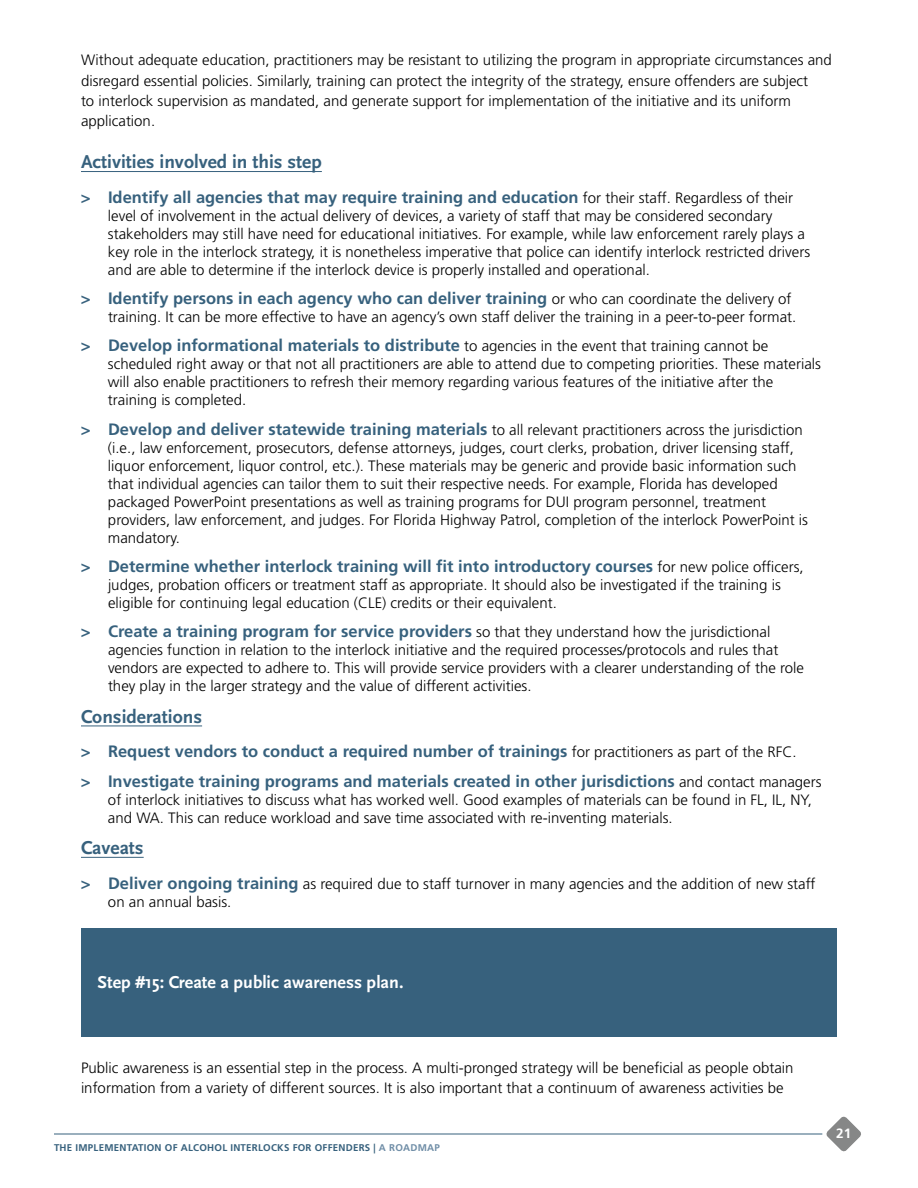
<style>
.page{position:relative;width:918px;height:1188px;background:#fff}
.page>*{position:absolute;margin:0;border:0;box-sizing:border-box;transform-origin:0 0}
.t1{font:700 19.5px "Scala Sans OT";color:#37617d}
.t2{font:700 18px "Scala Sans OT";color:#fff}
.t3{font:700 16.5px/29.2px "Frutiger LT Std";color:#37617d}
.t4{font:300 15px/18px "Frutiger LT Std";color:#000}
.t5{font:700 13.5px "Frutiger LT Std";color:#fff}
.t6{font:700 9.75px "Frutiger LT Std";letter-spacing:.025em;color:#37617d}
.t7{font:700 9.75px "Frutiger LT Std";color:#708ea7}
.s1{font-weight:300;font-size:15px;color:#000}
.s2{font-weight:700;font-size:16.5px;color:#37617d}
.s3{color:#37617d}
</style>
<div class="page">
<hr style="left:54px;top:1134px;width:768px;height:1px;background:#37617d">
<svg style="left:826px;top:1116px;width:35px;height:36px"></svg>
<hr style="left:81px;top:171px;width:241px;height:1px;background:#37617d">
<hr style="left:81px;top:726px;width:121px;height:1px;background:#37617d">
<hr style="left:81px;top:857px;width:63px;height:1px;background:#37617d">
<div style="left:81px;top:928px;width:756px;height:108px;background:#37617d"></div>
<p class="t4" style="left:81px;top:50px;width:753px;line-height:20.2px">Without adequate education, practitioners may be resistant to utilizing the program in appropriate circumstances and disregard essential policies. Similarly, training can protect the integrity of the strategy, ensure offenders are subject<br>to interlock supervision as mandated, and generate support for implementation of the initiative and its uniform application.</p>
<h1 class="t1" style="left:81px;top:151px;width:242px">Activities involved in this step</h1>
<p class="t3" style="left:81px;top:183px;width:714px">&gt; Identify all agencies that may require training and education <span class="s1">for their staff. Regardless of their</span></p>
<p class="t4" style="left:108px;top:207px;width:704px">level of involvement in the actual delivery of devices, a variety of staff that may be considered secondary stakeholders may still have need for educational initiatives. For example, while law enforcement rarely plays a key role in the interlock strategy, it is nonetheless imperative that police can identify interlock restricted drivers and are able to determine if the interlock device is properly installed and operational.</p>
<p class="t3" style="left:81px;top:284px;width:712px">&gt; Identify persons in each agency who can deliver training <span class="s1">or who can coordinate the delivery of</span></p>
<p class="t4" style="left:108px;top:308px;width:690px">training. It can be more effective to have an agency’s own staff deliver the training in a peer-to-peer format.</p>
<p class="t3" style="left:81px;top:331px;width:689px">&gt; Develop informational materials to distribute <span class="s1">to agencies in the event that training cannot be</span></p>
<p class="t4" style="left:108px;top:355px;width:715px">scheduled right away or that not all practitioners are able to attend due to competing priorities. These materials will also enable practitioners to refresh their memory regarding various features of the initiative after the training is completed.</p>
<p class="t4" style="left:108px;top:421px;width:702px;text-indent:-27px"><span class="s2">&gt; Develop and deliver statewide training materials</span> to all relevant practitioners across the jurisdiction (i.e., law enforcement, prosecutors, defense attorneys, judges, court clerks, probation, driver licensing staff, liquor enforcement, liquor control, etc.). These materials may be generic and provide basic information such that individual agencies can tailor them to suit their respective needs. For example, Florida has developed packaged PowerPoint presentations as well as training programs for DUI program personnel, treatment providers, law enforcement, and judges. For Florida Highway Patrol, completion of the interlock PowerPoint is mandatory.</p>
<p class="t3" style="left:81px;top:552px;width:724px">&gt; Determine whether interlock training will fit into introductory courses <span class="s1">for new police officers,</span></p>
<p class="t4" style="left:108px;top:576px;width:674px">judges, probation officers or treatment staff as appropriate. It should also be investigated if the training is eligible for continuing legal education (CLE) credits or their equivalent.</p>
<p class="t3" style="left:81px;top:617px;width:691px">&gt; Create a training program for service providers <span class="s1">so that they understand how the jurisdictional</span></p>
<p class="t4" style="left:108px;top:641px;width:697px">agencies function in relation to the interlock initiative and the required processes/protocols and rules that vendors are expected to adhere to. This will provide service providers with a clearer understanding of the role they play in the larger strategy and the value of different activities.</p>
<h1 class="t1" style="left:81px;top:705px;width:123px">Considerations</h1>
<p class="t3" style="left:81px;top:737px;width:742px">&gt; Request vendors to conduct a required number of trainings <span class="s1">for practitioners as part of the RFC.<br></span>&gt; Investigate training programs and materials created in other jurisdictions <span class="s1">and contact managers</span></p>
<p class="t4" style="left:108px;top:791px;width:706px">of interlock initiatives to discuss what has worked well. Good examples of materials can be found in FL, IL, NY, and WA. This can reduce workload and save time associated with re-inventing materials.</p>
<h1 class="t1" style="left:81px;top:837px;width:64px">Caveats</h1>
<p class="t4" style="left:108px;top:875px;width:709px;text-indent:-27px"><span class="s2">&gt; Deliver ongoing training</span> as required due to staff turnover in many agencies and the addition of new staff on an annual basis.</p>
<p class="t2" style="left:98px;top:972px;width:307px">Step #15: Create a public awareness plan.</p>
<p class="t4" style="left:81px;top:1058px;width:714px;line-height:20.2px">Public awareness is an essential step in the process. A multi-pronged strategy will be beneficial as people obtain information from a variety of different sources. It is also important that a continuum of awareness activities be</p>
<p class="t6" style="left:54px;top:1142px;width:33px">THE IMPLEMEN</p>
<p class="t6" style="left:127px;top:1142px;width:62px">TATION OF ALCOHOL</p>
<p class="t6" style="left:230px;top:1142px;width:23px">INTERLOCKS</p>
<p class="t6" style="left:293px;top:1142px;width:7px">FOR</p>
<p class="t6" style="left:315px;top:1142px;width:8px">OFFENDERS</p>
<p class="t7" style="left:374px;top:1142px;width:24px"><span class="s3">|</span> A ROADMAP</p>
<p class="t5" style="left:836px;top:1125px;width:17px">21</p>
</div>
